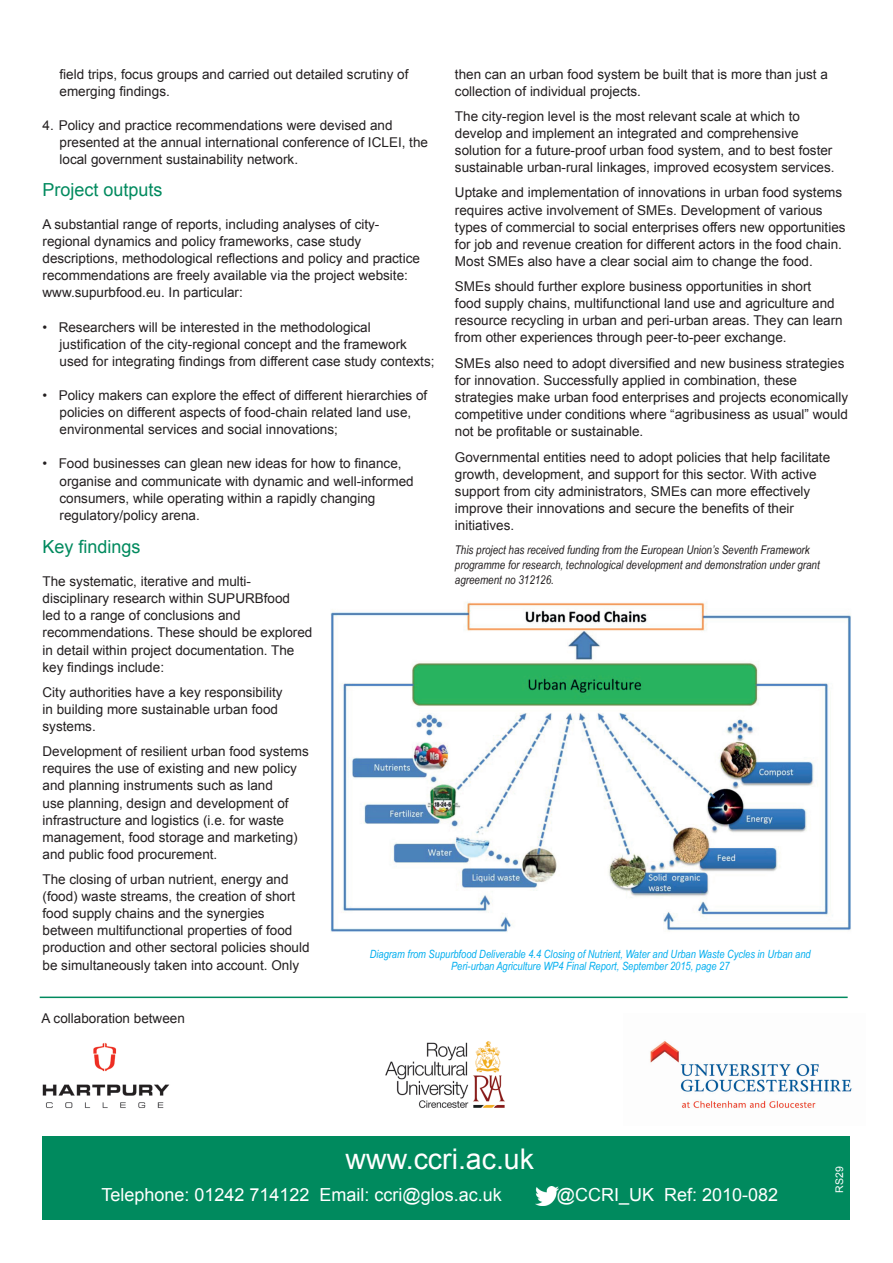
<style>
.page{position:relative;width:893px;height:1263px;background:#fff}
.page>*{position:absolute;margin:0;border:0;box-sizing:border-box;transform-origin:0 0}
.t1{font:28.5px "Arial";color:#fff}
.t2{font:18px "Arial";color:#fff}
.t3{font:18px "Arial";color:#008a5e}
.t4{font:13.5px/17.1px "Arial";color:#231f20}
.t5{font:italic 12px/15px "Arial Narrow";color:#231f20}
.t6{font:italic 11.4px/11.4px "Arial Narrow";color:#00aeef;text-align:center}
.t7{font:10.5px "Arial";color:#fff}
</style>
<div class="page">
<div style="left:43px;top:1136px;width:807px;height:84px;background:#008a5e"></div>
<img style="left:536px;top:1186px;width:23px;height:19px">
<img style="left:650px;top:1041px;width:202px;height:68px">
<img style="left:42px;top:1043px;width:128px;height:65px">
<img style="left:385px;top:1041px;width:120px;height:68px">
<hr style="left:40px;top:996px;width:808px;height:2px;background:#008a5e">
<img style="left:330px;top:602px;width:521px;height:330px">
<p class="t4" style="left:60px;top:65px;width:350px">field trips, focus groups and carried out detailed scrutiny of emerging findings.</p>
<p class="t4" style="left:60px;top:117px;width:370px;text-indent:-17px">4. Policy and practice recommendations were devised and presented at the annual international conference of ICLEI, the local government sustainability network.</p>
<h2 class="t3" style="left:43px;top:178px;width:122px">Project outputs</h2>
<p class="t4" style="left:43px;top:216px;width:379px">A substantial range of reports, including analyses of city&shy;regional dynamics and policy frameworks, case study descriptions, methodological reflections and policy and practice recommendations are freely available via the project website: www.supurbfood.eu. In particular:</p>
<p class="t4" style="left:60px;top:318px;width:376px;text-indent:-17px">• Researchers will be interested in the methodological justification of the city-regional concept and the framework used for integrating findings from different case study contexts;</p>
<p class="t4" style="left:60px;top:387px;width:369px;text-indent:-17px">• Policy makers can explore the effect of different hierarchies of policies on different aspects of food-chain related land use, environmental services and social innovations;</p>
<p class="t4" style="left:60px;top:455px;width:356px;text-indent:-17px">• Food businesses can glean new ideas for how to finance, organise and communicate with dynamic and well-informed consumers, while operating within a rapidly changing regulatory/policy arena.</p>
<h2 class="t3" style="left:43px;top:535px;width:100px">Key findings</h2>
<p class="t4" style="left:43px;top:573px;width:271px">The systematic, iterative and multi&shy;disciplinary research within SUPURBfood<br>led to a range of conclusions and recommendations. These should be explored in detail within project documentation. The key findings include:</p>
<p class="t4" style="left:43px;top:684px;width:242px">City authorities have a key responsibility in building more sustainable urban food systems.</p>
<p class="t4" style="left:43px;top:743px;width:268px">Development of resilient urban food systems requires the use of existing and new policy and planning instruments such as land<br>use planning, design and development of infrastructure and logistics (i.e. for waste management, food storage and marketing) and public food procurement.</p>
<p class="t4" style="left:43px;top:871px;width:269px">The closing of urban nutrient, energy and (food) waste streams, the creation of short food supply chains and the synergies between multifunctional properties of food production and other sectoral policies should be simultaneously taken into account. Only</p>
<p class="t4" style="left:455px;top:66px;width:374px">then can an urban food system be built that is more than just a collection of individual projects.</p>
<p class="t4" style="left:455px;top:108px;width:381px">The city-region level is the most relevant scale at which to develop and implement an integrated and comprehensive solution for a future-proof urban food system, and to best foster sustainable urban-rural linkages, improved ecosystem services.</p>
<p class="t4" style="left:455px;top:184px;width:392px">Uptake and implementation of innovations in urban food systems requires active involvement of SMEs. Development of various types of commercial to social enterprises offers new opportunities for job and revenue creation for different actors in the food chain.<br>Most SMEs also have a clear social aim to change the food.</p>
<p class="t4" style="left:455px;top:278px;width:389px">SMEs should further explore business opportunities in short<br>food supply chains, multifunctional land use and agriculture and resource recycling in urban and peri-urban areas. They can learn from other experiences through peer-to-peer exchange.</p>
<p class="t4" style="left:455px;top:355px;width:395px">SMEs also need to adopt diversified and new business strategies for innovation. Successfully applied in combination, these strategies make urban food enterprises and projects economically competitive under conditions where “agribusiness as usual” would not be profitable or sustainable.</p>
<p class="t4" style="left:455px;top:449px;width:377px">Governmental entities need to adopt policies that help facilitate growth, development, and support for this sector. With active support from city administrators, SMEs can more effectively improve their innovations and secure the benefits of their initiatives.</p>
<p class="t5" style="left:455px;top:542px;width:366px">This project has received funding from the European Union’s Seventh Framework programme for research, technological development and demonstration under grant agreement no 312126.</p>
<p class="t6" style="left:370px;top:948px;width:443px">Diagram from Supurbfood Deliverable 4.4 Closing of Nutrient, Water and Urban Waste Cycles in Urban and<br>Peri-urban Agriculture WP4 Final Report, September 2015, page 27</p>
<p class="t4" style="left:42px;top:1010px;width:145px">A collaboration between</p>
<h1 class="t1" style="left:346px;top:1141px;width:190px">www.ccri.ac.uk</h1>
<h2 class="t2" style="left:101px;top:1183px;width:402px">Telephone: 01242 714122 Email: ccri@glos.ac.uk</h2>
<h2 class="t2" style="left:557px;top:1183px;width:223px">@CCRI_UK Ref: 2010-082</h2>
<p class="t7" style="left:833px;top:1193px;width:28px;rotate:-90deg">RS29</p>
</div>
